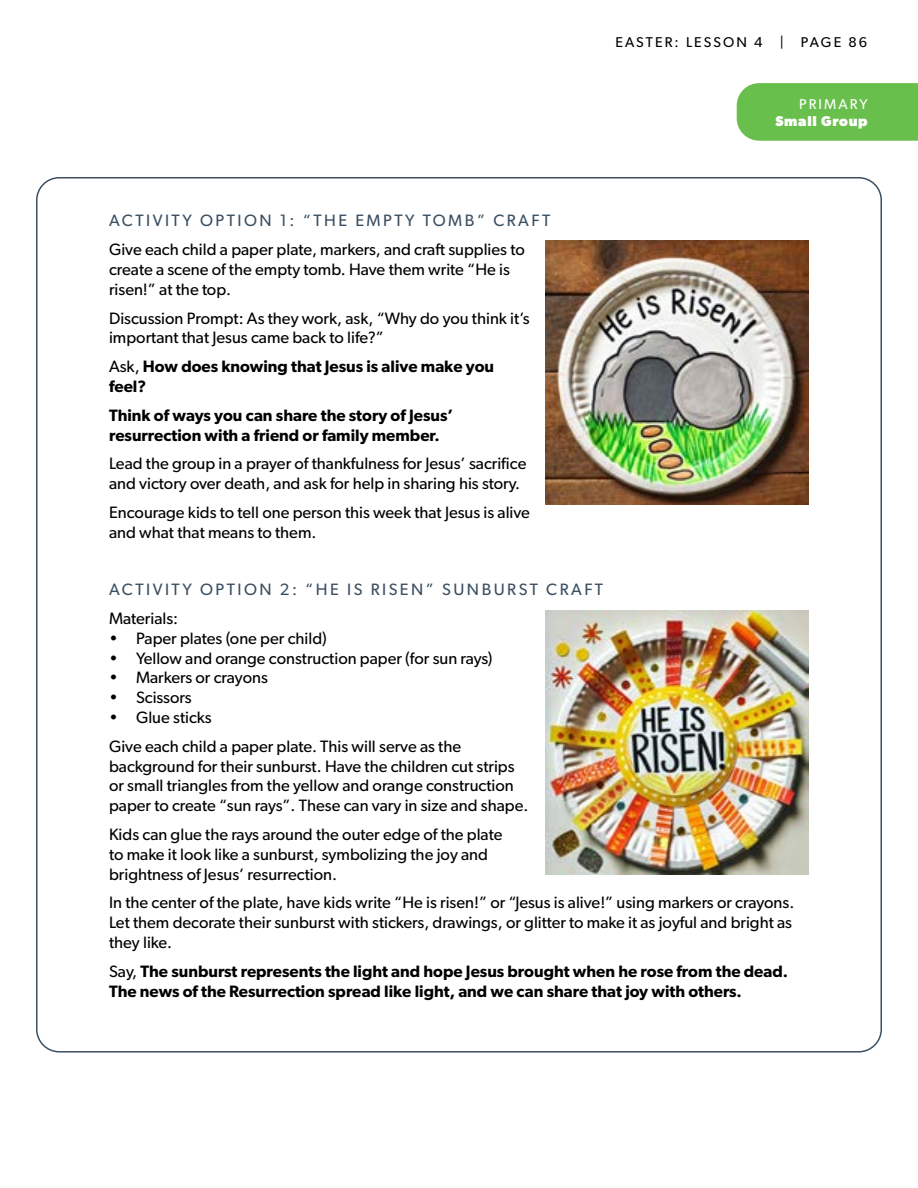
<style>
.page{position:relative;width:918px;height:1188px;background:#fff}
.page>*{position:absolute;margin:0;border:0;box-sizing:border-box;transform-origin:0 0}
.t1{font:16.5px/19.8px "Gibson";color:#000}
.t2{font:600 16.5px/19.8px "Gibson";color:#000}
.t3{font:16.5px "Gibson";letter-spacing:.15em;color:#3b4f61}
.t4{font:14.25px "Gibson";letter-spacing:.15em;color:#000}
.t5{font:700 14.25px "Gibson";letter-spacing:.05em;color:#fff}
.t6{font:14.25px "Gibson";letter-spacing:.15em;color:#fff}
.s1{font-weight:400}
</style>
<div class="page">
<div style="left:737px;top:83px;width:181px;height:58px;background:#68bf4b"></div>
<img style="left:545px;top:610px;width:264px;height:264px">
<img style="left:545px;top:241px;width:264px;height:263px">
<p class="t4" style="left:615px;top:34px;width:253px">EASTER: LESSON 4 | PAGE 86</p>
<p class="t3" style="left:109px;top:211px;width:443px">ACTIVITY OPTION 1: “THE EMPTY TOMB” CRAFT</p>
<p class="t1" style="left:109px;top:239px;width:417px">Give each child a paper plate, markers, and craft supplies to create a scene of the empty tomb. Have them write “He is risen!” at the top.</p>
<p class="t1" style="left:109px;top:308px;width:422px">Discussion Prompt: As they work, ask, “Why do you think it’s important that Jesus came back to life?”</p>
<p class="t2" style="left:109px;top:356px;width:387px"><span class="s1">Ask,</span> How does knowing that Jesus is alive make you feel?</p>
<p class="t2" style="left:109px;top:405px;width:346px">Think of ways you can share the story of Jesus’ resurrection with a friend or family member.</p>
<p class="t1" style="left:109px;top:453px;width:419px">Lead the group in a prayer of thankfulness for Jesus’ sacrifice and victory over death, and ask for help in sharing his story.</p>
<p class="t1" style="left:109px;top:502px;width:422px">Encourage kids to tell one person this week that Jesus is alive and what that means to them.</p>
<p class="t6" style="left:799px;top:96px;width:70px">PRIMARY</p>
<p class="t5" style="left:775px;top:113px;width:94px">Small Group</p>
<p class="t3" style="left:109px;top:580px;width:496px">ACTIVITY OPTION 2: “HE IS RISEN” SUNBURST CRAFT</p>
<p class="t1" style="left:109px;top:608px;width:71px">Materials:</p>
<p class="t1" style="left:109px;top:628px;width:219px">• Paper plates (one per child)</p>
<p class="t1" style="left:109px;top:648px;width:385px">• Yellow and orange construction paper (for sun rays)</p>
<p class="t1" style="left:109px;top:668px;width:160px">• Markers or crayons</p>
<p class="t1" style="left:109px;top:687px;width:84px">• Scissors</p>
<p class="t1" style="left:109px;top:703px;width:354px;line-height:28.8px">• Glue sticks<br>Give each child a paper plate. This will serve as the</p>
<p class="t1" style="left:109px;top:756px;width:421px">background for their sunburst. Have the children cut strips or small triangles from the yellow and orange construction paper to create “sun rays”. These can vary in size and shape.</p>
<p class="t1" style="left:109px;top:824px;width:395px">Kids can glue the rays around the outer edge of the plate to make it look like a sunburst, symbolizing the joy and brightness of Jesus’ resurrection.</p>
<p class="t1" style="left:109px;top:893px;width:687px">In the center of the plate, have kids write “He is risen!” or “Jesus is alive!” using markers or crayons.<br>Let them decorate their sunburst with stickers, drawings, or glitter to make it as joyful and bright as they like.</p>
<p class="t2" style="left:109px;top:961px;width:681px"><span class="s1">Say,</span> The sunburst represents the light and hope Jesus brought when he rose from the dead.<br>The news of the Resurrection spread like light, and we can share that joy with others.</p>
</div>
